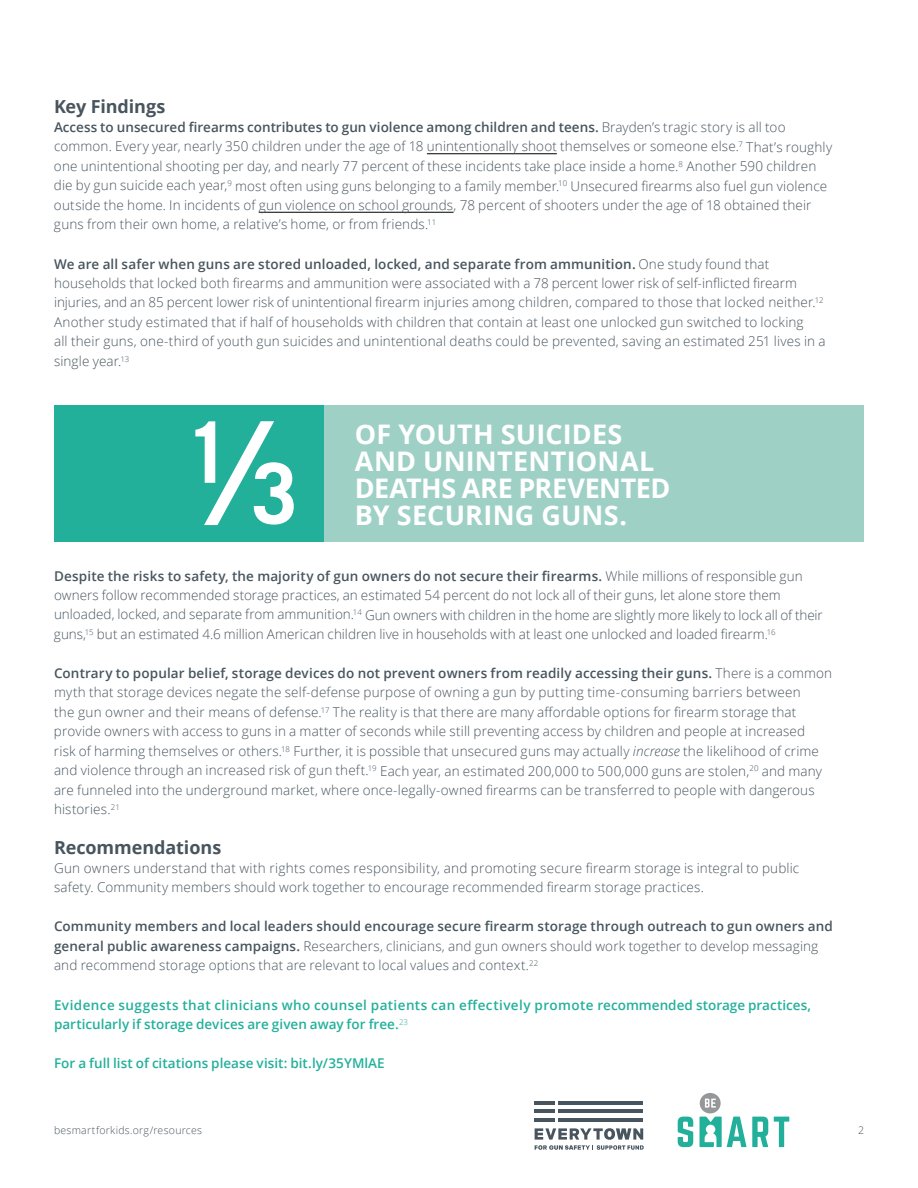
<style>
.page{position:relative;width:918px;height:1188px;background:#fff}
.page>*{position:absolute;margin:0;border:0;box-sizing:border-box;transform-origin:0 0}
.t1{font:700 27px/27px "Open Sans";letter-spacing:.005em;color:#fff}
.t2{font:700 18px "Open Sans";letter-spacing:-.005em;color:#48555e}
.t3{font:300 13.5px/19.5px "Open Sans";letter-spacing:.01em;color:#48555e}
.t4{font:600 13.5px/19.5px "Open Sans";letter-spacing:.005em;color:#23b09b}
.t5{font:300 10.5px "Open Sans";letter-spacing:.025em;color:#48555e}
.s1{font-weight:600}
.s2{font-style:italic}
</style>
<div class="page">
<hr style="left:427px;top:153px;width:130px;height:1px;background:#000">
<hr style="left:259px;top:212px;width:195px;height:1px;background:#000">
<div style="left:54px;top:405px;width:810px;height:137px;background:#9ed0c5"></div>
<div style="left:54px;top:405px;width:270px;height:137px;background:#23b09b"></div>
<svg style="left:195px;top:421px;width:99px;height:104px"></svg>
<hr style="left:558px;top:1118px;width:85px;height:3px;background:#48555e">
<hr style="left:558px;top:1110px;width:85px;height:3px;background:#48555e">
<hr style="left:558px;top:1101px;width:85px;height:4px;background:#48555e">
<hr style="left:535px;top:1118px;width:20px;height:3px;background:#48555e">
<hr style="left:535px;top:1110px;width:20px;height:3px;background:#48555e">
<hr style="left:535px;top:1101px;width:20px;height:4px;background:#48555e">
<svg style="left:535px;top:1128px;width:109px;height:22px"></svg>
<svg style="left:678px;top:1117px;width:15px;height:30px"></svg>
<svg style="left:774px;top:1117px;width:15px;height:30px"></svg>
<svg style="left:700px;top:1093px;width:68px;height:54px"></svg>
<h2 class="t2" style="left:54px;top:93px;width:113px">Key Findings</h2>
<p class="t3" style="left:54px;top:117px;width:780px"><span class="s1">Access to unsecured firearms contributes to gun violence among children and teens.</span> Brayden’s tragic story is all too common. Every year, nearly 350 children under the age of 18 unintentionally shoot themselves or someone else.<sup>7</sup> That’s roughly one unintentional shooting per day, and nearly 77 percent of these incidents take place inside a home.<sup>8</sup> Another 590 children die by gun suicide each year,<sup>9</sup> most often using guns belonging to a family member.<sup>10</sup> Unsecured firearms also fuel gun violence outside the home. In incidents of gun violence on school grounds, 78 percent of shooters under the age of 18 obtained their guns from their own home, a relative’s home, or from friends.<sup>11</sup></p>
<p class="t3" style="left:54px;top:253px;width:773px"><span class="s1">We are all safer when guns are stored unloaded, locked, and separate from ammunition.</span> One study found that households that locked both firearms and ammunition were associated with a 78 percent lower risk of self-inflicted firearm injuries, and an 85 percent lower risk of unintentional firearm injuries among children, compared to those that locked neither.<sup>12<br></sup>Another study estimated that if half of households with children that contain at least one unlocked gun switched to locking<br>all their guns, one-third of youth gun suicides and unintentional deaths could be prevented, saving an estimated 251 lives in a single year.<sup>13</sup></p>
<h1 class="t1" style="left:355px;top:420px;width:317px">OF YOUTH SUICIDES<br>AND UNINTENTIONAL<br>DEATHS ARE PREVENTED<br>BY SECURING GUNS.</h1>
<p class="t3" style="left:54px;top:565px;width:770px"><span class="s1">Despite the risks to safety, the majority of gun owners do not secure their firearms.</span> While millions of responsible gun owners follow recommended storage practices, an estimated 54 percent do not lock all of their guns, let alone store them unloaded, locked, and separate from ammunition.<sup>14</sup> Gun owners with children in the home are slightly more likely to lock all of their guns,<sup>15</sup> but an estimated 4.6 million American children live in households with at least one unlocked and loaded firearm.<sup>16</sup></p>
<p class="t3" style="left:54px;top:663px;width:780px"><span class="s1">Contrary to popular belief, storage devices do not prevent owners from readily accessing their guns.</span> There is a common myth that storage devices negate the self-defense purpose of owning a gun by putting time-consuming barriers between<br>the gun owner and their means of defense.<sup>17</sup> The reality is that there are many affordable options for firearm storage that provide owners with access to guns in a matter of seconds while still preventing access by children and people at increased<br>risk of harming themselves or others.<sup>18</sup> Further, it is possible that unsecured guns may actually <span class="s2">increase</span> the likelihood of crime and violence through an increased risk of gun theft.<sup>19</sup> Each year, an estimated 200,000 to 500,000 guns are stolen,<sup>20</sup> and many are funneled into the underground market, where once-legally-owned firearms can be transferred to people with dangerous histories.<sup>21</sup></p>
<h2 class="t2" style="left:54px;top:834px;width:169px">Recommendations</h2>
<p class="t3" style="left:54px;top:858px;width:747px">Gun owners understand that with rights comes responsibility, and promoting secure firearm storage is integral to public safety. Community members should work together to encourage recommended firearm storage practices.</p>
<p class="t3" style="left:54px;top:916px;width:780px"><span class="s1">Community members and local leaders should encourage secure firearm storage through outreach to gun owners and general public awareness campaigns.</span> Researchers, clinicians, and gun owners should work together to develop messaging and recommend storage options that are relevant to local values and context.<sup>22</sup></p>
<p class="t4" style="left:54px;top:995px;width:759px">Evidence suggests that clinicians who counsel patients can effectively promote recommended storage practices, particularly if storage devices are given away for free.<sup>23</sup></p>
<p class="t4" style="left:54px;top:1053px;width:332px">For a full list of citations please visit: bit.ly/35YMlAE</p>
<p class="t5" style="left:54px;top:1123px;width:150px">besmartforkids.org/resources</p>
<p class="t5" style="left:858px;top:1123px;width:7px">2</p>
</div>
